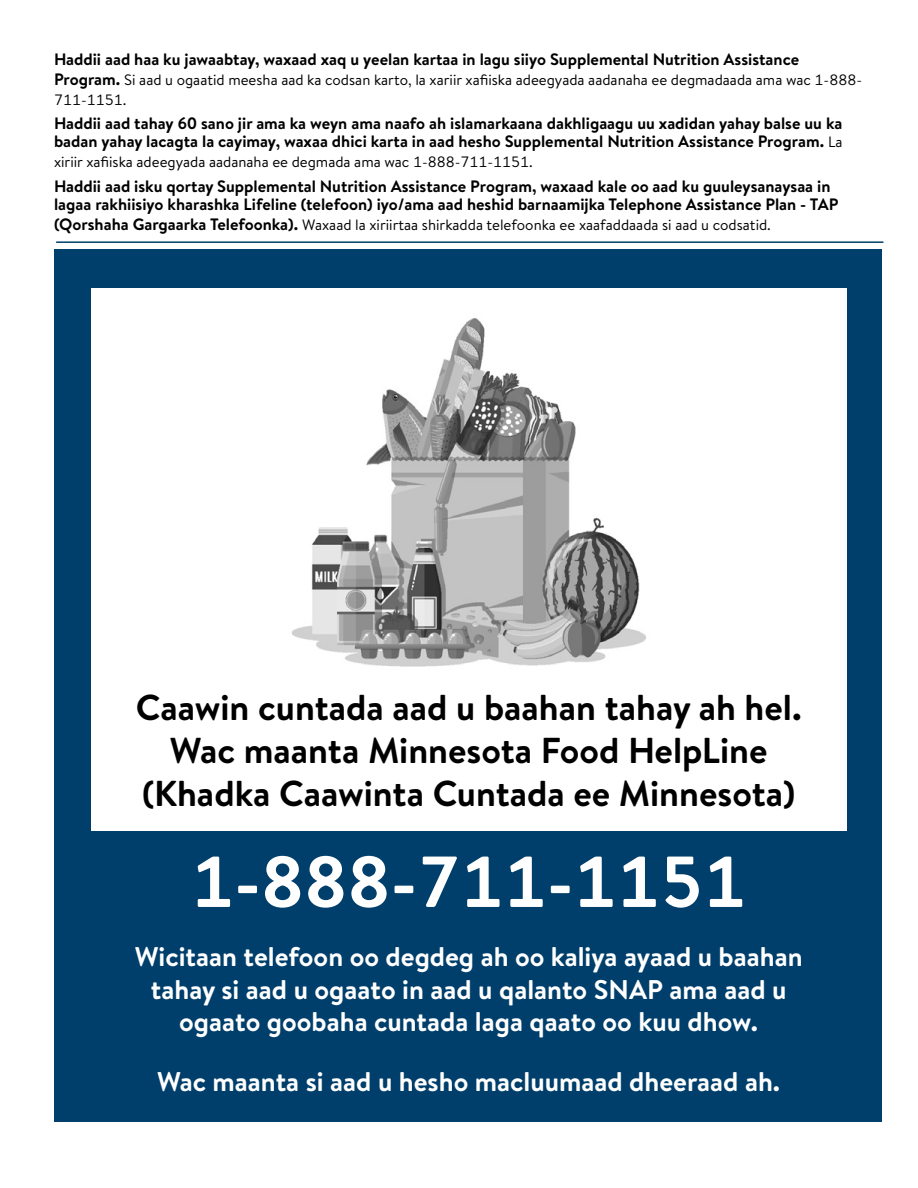
<style>
.page{position:relative;width:918px;height:1188px;background:#fff}
.page>*{position:absolute;margin:0;border:0;box-sizing:border-box;transform-origin:0 0}
.BodyText_Boxed_Rever{font:700 72px "Brandon Text";color:#fff}
.BodyText_Boxed{font:700 36px/43.2px "Brandon Text";color:#000;text-align:center}
.BodyText_Boxed_Rever-2{font:700 27px/32.4px "Brandon Text";color:#fff;text-align:center}
.bodytext_w_space{font:700 16.5px/18px "Brandon Text";color:#000}
.BodyText{font:700 16.5px/18px "Brandon Text";color:#000}
.bodytext_w_space-2{font:15px/19.8px "Brandon Text";color:#000}
.BodyText-2{font:15px "Brandon Text";color:#000}
.s1{font-weight:700;font-size:16.5px}
.s2{font-weight:400;font-size:15px}
</style>
<div class="page">
<div style="left:54px;top:250px;width:827px;height:872px;background:#003f6b"></div>
<div style="left:91px;top:288px;width:756px;height:543px;background:#fff"></div>
<hr style="left:56px;top:241px;width:827px;height:2px;background:#003f6b">
<img style="left:292px;top:318px;width:355px;height:349px">
<p class="bodytext_w_space" style="left:54px;top:50px;width:747px">Haddii aad haa ku jawaabtay, waxaad xaq u yeelan kartaa in lagu siiyo Supplemental Nutrition Assistance</p>
<p class="bodytext_w_space-2" style="left:54px;top:69px;width:810px"><span class="s1">Program.</span> Si aad u ogaatid meesha aad ka codsan karto, la xariir xafiiska adeegyada aadanaha ee degmadaada ama wac 1-888-<br>711-1151.</p>
<p class="bodytext_w_space" style="left:54px;top:114px;width:790px">Haddii aad tahay 60 sano jir ama ka weyn ama naafo ah islamarkaana dakhligaagu uu xadidan yahay balse uu ka badan yahay lacagta la cayimay, waxaa dhici karta in aad hesho Supplemental Nutrition Assistance Program. <span class="s2">La</span></p>
<p class="bodytext_w_space-2" style="left:54px;top:152px;width:480px">xiriir xafiiska adeegyada aadanaha ee degmada ama wac 1-888-711-1151.</p>
<p class="BodyText" style="left:54px;top:177px;width:786px">Haddii aad isku qortay Supplemental Nutrition Assistance Program, waxaad kale oo aad ku guuleysanaysaa in lagaa rakhiisiyo kharashka Lifeline (telefoon) iyo/ama aad heshid barnaamijka Telephone Assistance Plan - TAP</p>
<p class="BodyText-2" style="left:54px;top:214px;width:718px"><span class="s1">(Qorshaha Gargaarka Telefoonka).</span> Waxaad la xiriirtaa shirkadda telefoonka ee xaafaddaada si aad u codsatid.</p>
<p class="BodyText_Boxed" style="left:136px;top:685px;width:668px">Caawin cuntada aad u baahan tahay ah hel.</p>
<p class="BodyText_Boxed" style="left:142px;top:728px;width:655px">Wac maanta Minnesota Food HelpLine (Khadka Caawinta Cuntada ee Minnesota)</p>
<p class="BodyText_Boxed_Rever" style="left:191px;top:832px;width:557px">1-888-711-1151</p>
<p class="BodyText_Boxed_Rever-2" style="left:135px;top:940px;width:670px">Wicitaan telefoon oo degdeg ah oo kaliya ayaad u baahan tahay si aad u ogaato in aad u qalanto SNAP ama aad u ogaato goobaha cuntada laga qaato oo kuu dhow.</p>
<p class="BodyText_Boxed_Rever-2" style="left:157px;top:1064px;width:625px">Wac maanta si aad u hesho macluumaad dheeraad ah.</p>
</div>
